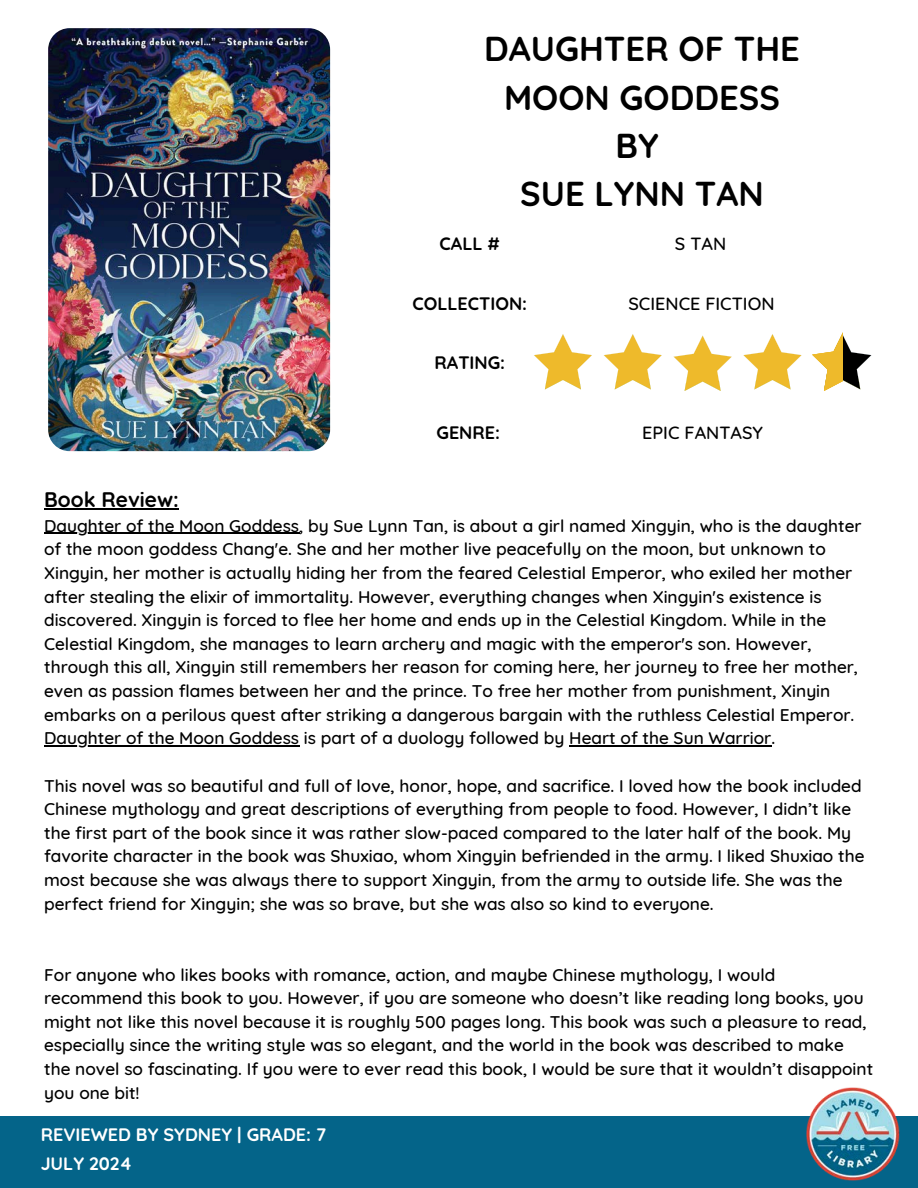
<style>
.page{position:relative;width:918px;height:1188px;background:#fff}
.page>*{position:absolute;margin:0;border:0;box-sizing:border-box;transform-origin:0 0}
.t1{font:700 34.5px/48.3px "Quicksand";color:#000;text-align:center}
.t2{font:700 21px "Quicksand";color:#000}
.t3{font:700 18px "Quicksand";color:#fff}
.t4{font:500 18px "Quicksand";color:#000}
.t5{font:700 18px "Quicksand";color:#000}
.t6{font:500 17.25px/23.7px "Quicksand";color:#000}
</style>
<div class="page">
<div style="left:0;top:1117px;width:918px;height:71px;background:#046489"></div>
<img style="left:806px;top:1087px;width:94px;height:94px">
<img style="left:48px;top:28px;width:282px;height:423px;border-radius:21px">
<img style="left:534px;top:334px;width:58px;height:55px">
<img style="left:604px;top:334px;width:58px;height:55px">
<img style="left:673px;top:335px;width:59px;height:56px">
<img style="left:743px;top:334px;width:59px;height:55px">
<svg style="left:812px;top:332px;width:59px;height:59px"></svg>
<hr style="left:44px;top:508px;width:135px;height:1px;background:#000">
<hr style="left:44px;top:533px;width:255px;height:1px;background:#000">
<hr style="left:44px;top:745px;width:255px;height:2px;background:#000">
<hr style="left:569px;top:745px;width:202px;height:2px;background:#000">
<h2 class="t1" style="left:484px;top:24px;width:317px">DAUGHTER OF THE<br>MOON GODDESS<br>BY<br>SUE LYNN TAN</h2>
<h2 class="t5" style="left:440px;top:232px;width:62px">CALL #</h2>
<h2 class="t4" style="left:675px;top:232px;width:53px">S TAN</h2>
<p class="t5" style="left:412px;top:292px;width:116px">COLLECTION:</p>
<h2 class="t4" style="left:629px;top:292px;width:148px">SCIENCE FICTION</h2>
<h2 class="t5" style="left:434px;top:351px;width:72px">RATING:</h2>
<h2 class="t5" style="left:436px;top:421px;width:65px">GENRE:</h2>
<h2 class="t4" style="left:642px;top:421px;width:122px">EPIC FANTASY</h2>
<p class="t2" style="left:44px;top:486px;width:136px">Book Review:</p>
<p class="t6" style="left:44px;top:513px;width:819px">Daughter of the Moon Goddess, by Sue Lynn Tan, is about a girl named Xingyin, who is the daughter of the moon goddess Chang'e. She and her mother live peacefully on the moon, but unknown to Xingyin, her mother is actually hiding her from the feared Celestial Emperor, who exiled her mother after stealing the elixir of immortality. However, everything changes when Xingyin's existence is discovered. Xingyin is forced to flee her home and ends up in the Celestial Kingdom. While in the Celestial Kingdom, she manages to learn archery and magic with the emperor's son. However, through this all, Xingyin still remembers her reason for coming here, her journey to free her mother, even as passion flames between her and the prince. To free her mother from punishment, Xinyin embarks on a perilous quest after striking a dangerous bargain with the ruthless Celestial Emperor.</p>
<p class="t6" style="left:44px;top:726px;width:733px">Daughter of the Moon Goddess is part of a duology followed by Heart of the Sun Warrior.</p>
<p class="t6" style="left:44px;top:773px;width:822px">This novel was so beautiful and full of love, honor, hope, and sacrifice. I loved how the book included Chinese mythology and great descriptions of everything from people to food. However, I didn’t like the first part of the book since it was rather slow-paced compared to the later half of the book. My favorite character in the book was Shuxiao, whom Xingyin befriended in the army. I liked Shuxiao the most because she was always there to support Xingyin, from the army to outside life. She was the perfect friend for Xingyin; she was so brave, but she was also so kind to everyone.</p>
<p class="t6" style="left:44px;top:962px;width:824px">For anyone who likes books with romance, action, and maybe Chinese mythology, I would recommend this book to you. However, if you are someone who doesn’t like reading long books, you might not like this novel because it is roughly 500 pages long. This book was such a pleasure to read, especially since the writing style was so elegant, and the world in the book was described to make</p>
<p class="t6" style="left:44px;top:1057px;width:831px">the novel so fascinating. If you were to ever read this book, I would be sure that it wouldn’t disappoint you one bit!</p>
<p class="t3" style="left:41px;top:1123px;width:287px">REVIEWED BY SYDNEY | GRADE: 7</p>
<h2 class="t3" style="left:41px;top:1152px;width:93px">JULY 2024</h2>
</div>
